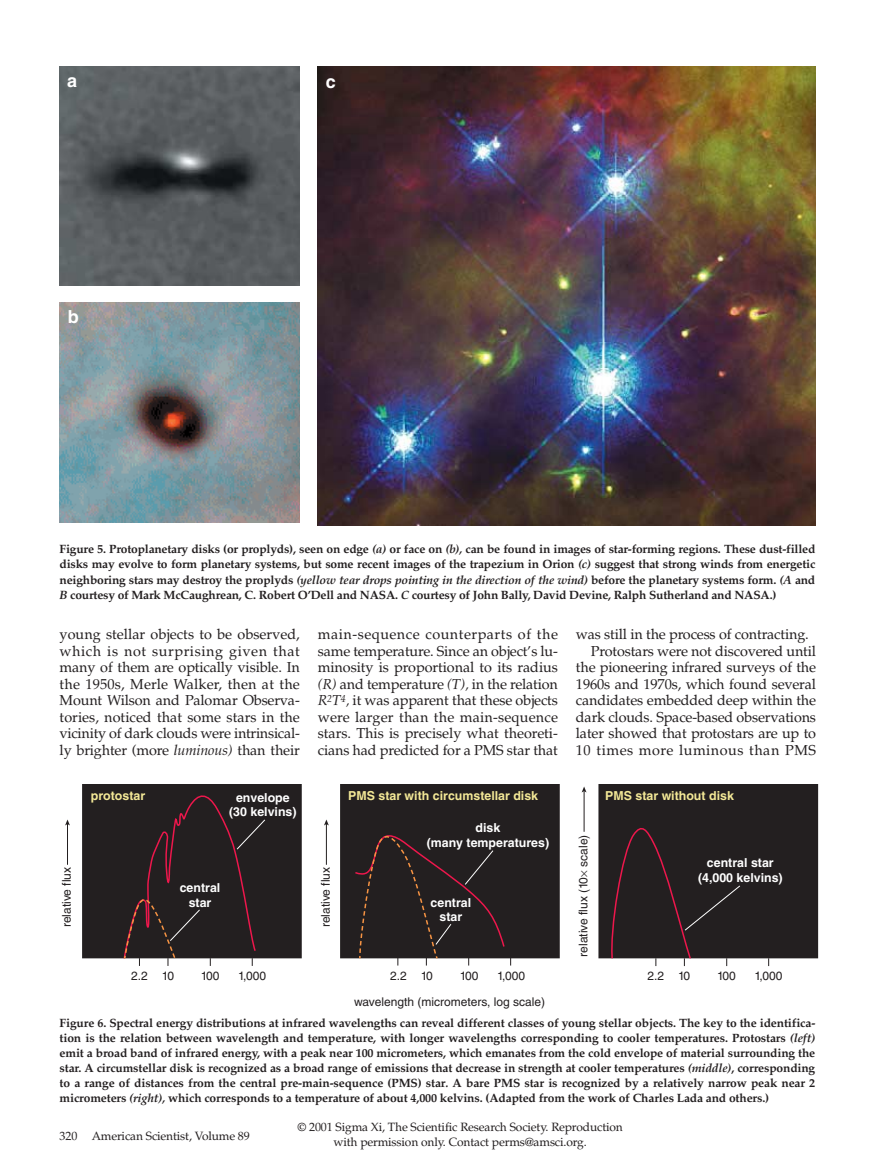
<style>
.page{position:relative;width:884px;height:1175px;background:#fff}
.page>*{position:absolute;margin:0;border:0;box-sizing:border-box;transform-origin:0 0}
.t1{font:700 18px "Helvetica";color:#fff}
.t2{font:14.4px/16.5px "Palatino";letter-spacing:-.01em;color:#231f20;text-align:justify}
.t3{font:14.4px "Palatino";letter-spacing:.035em;color:#231f20}
.t4{font:700 12.3px/14.5px "Helvetica";color:#fff;text-align:center}
.t5{font:700 12.3px "Helvetica";color:#f4e997}
.t6{font:700 12px/15px "Palatino";letter-spacing:-.015em;color:#231f20;text-align:justify}
.t7{font:12px/15px "Palatino";letter-spacing:-.01em;color:#231f20;text-align:center}
.t8{font:12px "Helvetica";color:#231f20}
.s1{font-style:italic}
</style>
<div class="page">
<img style="left:317px;top:66px;width:498px;height:459px">
<img style="left:60px;top:66px;width:239px;height:220px">
<img style="left:60px;top:302px;width:239px;height:220px">
<div style="left:82px;top:784px;width:224px;height:174px;background:#231f20"></div>
<div style="left:336px;top:784px;width:228px;height:174px;background:#231f20"></div>
<div style="left:594px;top:784px;width:224px;height:174px;background:#231f20"></div>
<svg style="left:179px;top:790px;width:512px;height:168px"></svg>
<svg style="left:123px;top:831px;width:316px;height:127px"></svg>
<hr style="left:67px;top:823px;width:1px;height:41px;background:#231f20">
<svg style="left:65px;top:819px;width:5px;height:6px"></svg>
<hr style="left:583px;top:790px;width:1px;height:41px;background:#231f20">
<svg style="left:581px;top:786px;width:5px;height:6px"></svg>
<svg style="left:169px;top:818px;width:571px;height:127px"></svg>
<svg style="left:581px;top:870px;width:6px;height:6px"></svg>
<h1 class="t1" style="left:67px;top:74px;width:12px">a</h1>
<h1 class="t1" style="left:68px;top:310px;width:12px">b</h1>
<h1 class="t1" style="left:326px;top:75px;width:12px">c</h1>
<p class="t6" style="left:60px;top:543px;width:757px">Figure 5. Protoplanetary disks (or proplyds), seen on edge <span class="s1">(a)</span> or face on <span class="s1">(b),</span> can be found in images of star-forming regions. These dust-filled disks may evolve to form planetary systems, but some recent images of the trapezium in Orion <span class="s1">(c)</span> suggest that strong winds from energetic neighboring stars may destroy the proplyds <span class="s1">(yellow tear drops pointing in the direction of the wind)</span> before the planetary systems form. <span class="s1">(A</span> and <span class="s1">B</span> courtesy of Mark McCaughrean, C. Robert O’Dell and NASA. <span class="s1">C</span> courtesy of John Bally, David Devine, Ralph Sutherland and NASA.)</p>
<p class="t2" style="left:60px;top:627px;width:242px">young stellar objects to be observed, which is not surprising given that many of them are optically visible. In the 1950s, Merle Walker, then at the Mount Wilson and Palomar Observa&shy;tories, noticed that some stars in the vicinity of dark clouds were intrinsical&shy;ly brighter (more <span class="s1">luminous)</span> than their</p>
<p class="t2" style="left:318px;top:627px;width:242px">main-sequence counterparts of the same temperature. Since an object’s lu&shy;minosity is proportional to its radius <span class="s1">(R)</span> and temperature <span class="s1">(T),</span> in the relation <span class="s1">R</span><sup>2</sup><span class="s1">T</span><sup>4</sup><span class="s1">,</span> it was apparent that these objects were larger than the main-sequence stars. This is precisely what theoreti&shy;cians had predicted for a PMS star that</p>
<p class="t2" style="left:576px;top:627px;width:234px">was still in the process of contracting.</p>
<p class="t2" style="left:591px;top:644px;width:227px">Protostars were not discovered until</p>
<p class="t2" style="left:576px;top:660px;width:241px">the pioneering infrared surveys of the</p>
<p class="t2" style="left:576px;top:677px;width:241px">1960s and 1970s, which found several</p>
<p class="t2" style="left:576px;top:693px;width:242px">candidates embedded deep within the</p>
<p class="t2" style="left:576px;top:710px;width:242px">dark clouds. Space-based observations</p>
<p class="t2" style="left:576px;top:726px;width:242px">later showed that protostars are up to</p>
<p class="t3" style="left:576px;top:744px;width:241px">10 times more luminous than PMS</p>
<p class="t5" style="left:91px;top:791px;width:56px">protostar</p>
<p class="t5" style="left:348px;top:791px;width:191px">PMS star with circumstellar disk</p>
<p class="t5" style="left:605px;top:791px;width:130px">PMS star without disk</p>
<p class="t4" style="left:229px;top:791px;width:69px">envelope (30 kelvins)</p>
<p class="t8" style="left:62px;top:927px;width:62px;rotate:-90deg">relative flux</p>
<p class="t8" style="left:321px;top:927px;width:62px;rotate:-90deg">relative flux</p>
<p class="t4" style="left:180px;top:881px;width:42px">central star</p>
<p class="t8" style="left:131px;top:971px;width:44px">2.2 10</p>
<p class="t8" style="left:201px;top:971px;width:20px">100</p>
<p class="t8" style="left:238px;top:971px;width:29px">1,000</p>
<p class="t4" style="left:426px;top:821px;width:124px">disk<br>(many temperatures)</p>
<p class="t4" style="left:430px;top:896px;width:42px">central star</p>
<p class="t8" style="left:579px;top:956px;width:124px;rotate:-90deg">relative flux (10 scale)</p>
<p class="t4" style="left:698px;top:857px;width:86px">central star (4,000 kelvins)</p>
<p class="t8" style="left:390px;top:971px;width:18px">2.2</p>
<p class="t8" style="left:754px;top:971px;width:29px">1,000</p>
<p class="t8" style="left:421px;top:971px;width:14px">10</p>
<p class="t8" style="left:459px;top:971px;width:20px">100</p>
<p class="t8" style="left:497px;top:971px;width:29px">1,000</p>
<p class="t8" style="left:647px;top:971px;width:44px">2.2 10</p>
<p class="t8" style="left:717px;top:971px;width:20px">100</p>
<p class="t8" style="left:354px;top:997px;width:193px">wavelength (micrometers, log scale)</p>
<p class="t6" style="left:60px;top:1016px;width:757px">Figure 6. Spectral energy distributions at infrared wavelengths can reveal different classes of young stellar objects. The key to the identifica&shy;tion is the relation between wavelength and temperature, with longer wavelengths corresponding to cooler temperatures. Protostars <span class="s1">(left) </span>emit a broad band of infrared energy, with a peak near 100 micrometers, which emanates from the cold envelope of material surrounding the star. A circumstellar disk is recognized as a broad range of emissions that decrease in strength at cooler temperatures <span class="s1">(middle)</span>, corresponding to a range of distances from the central pre-main-sequence (PMS) star<span class="s1">.</span> A bare PMS star is recognized by a relatively narrow peak near 2 micrometers <span class="s1">(right),</span> which corresponds to a temperature of about 4,000 kelvins. (Adapted from the work of Charles Lada and others.)</p>
<p class="t7" style="left:60px;top:1129px;width:192px">320 American Scientist, Volume 89</p>
<p class="t7" style="left:297px;top:1120px;width:327px">© 2001 Sigma Xi, The Scientific Research Society. Reproduction with permission only. Contact perms@amsci.org.</p>
</div>
